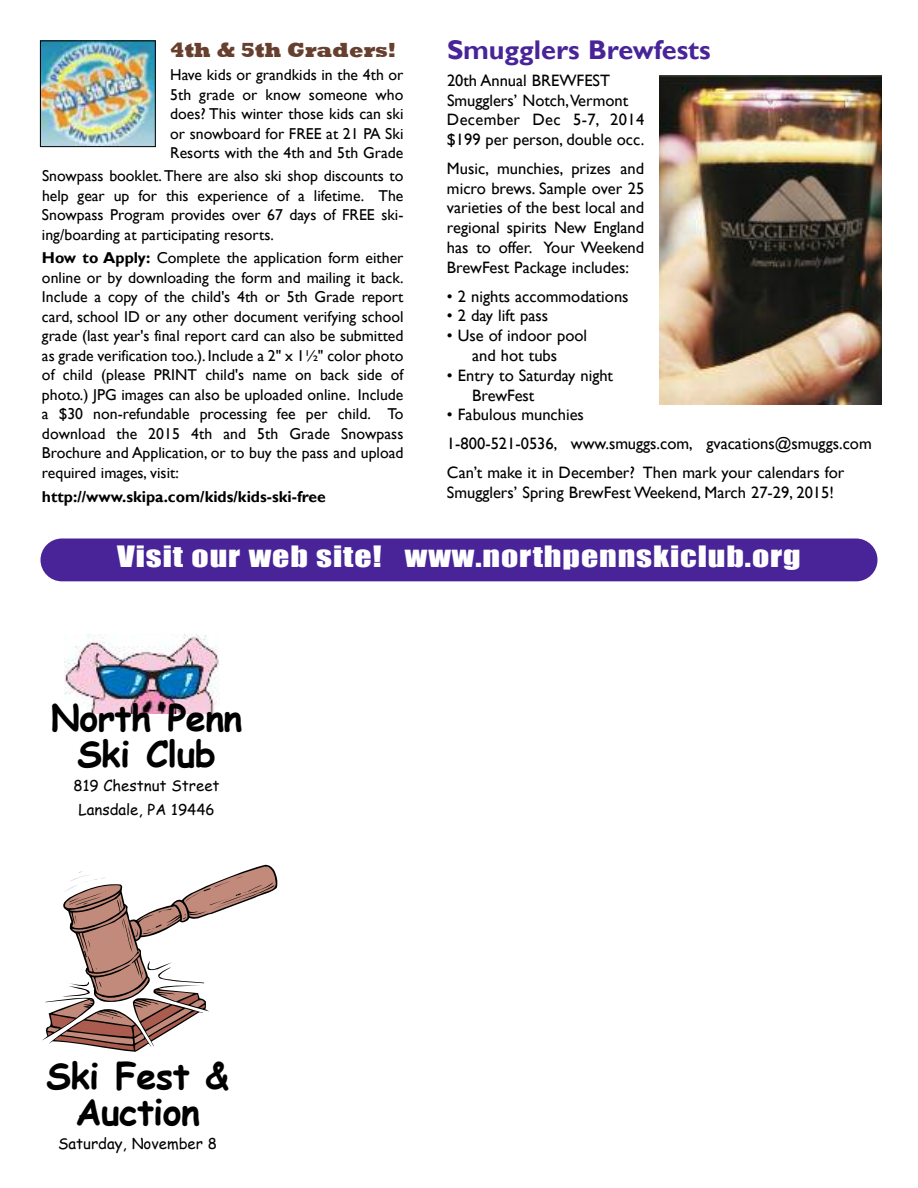
<style>
.page{position:relative;width:918px;height:1188px;background:#fff}
.page>*{position:absolute;margin:0;border:0;box-sizing:border-box;transform-origin:0 0}
.t1{font:700 36px/36px "Comic Sans MS";letter-spacing:-.02em;color:#000;text-align:center}
.t2{font:27px "Impact";letter-spacing:.025em;color:#fff;scale:1.25 1}
.t3{font:700 27px "Gill Sans";color:#482498}
.t4{font:800 21px "Rockwell";color:#673f2f}
.t5{font:16.5px/19.8px "Gill Sans";color:#000}
.t6{font:15.75px/19.5px "Gill Sans";color:#000;text-align:justify}
.t7{font:700 15.75px "Gill Sans";color:#000}
.t8{font:15px/24px "Comic Sans MS";color:#000;text-align:center}
.s1{font-weight:700}
</style>
<div class="page">
<img style="left:64px;top:634px;width:155px;height:79px">
<div style="left:41px;top:538px;width:837px;height:43px;background:#482498;border-radius:21px"></div>
<img style="left:42px;top:42px;width:112px;height:103px">
<div style="left:40px;top:40px;width:116px;height:107px;border:1px solid #000"></div>
<img style="left:659px;top:76px;width:223px;height:329px">
<svg style="left:42px;top:864px;width:236px;height:188px"></svg>
<h3 class="t4" style="left:170px;top:37px;width:228px">4th &amp; 5th Graders!</h3>
<p class="t6" style="left:170px;top:65px;width:235px">Have kids or grandkids in the 4th or 5th grade or know someone who does? This winter those kids can ski or snowboard for FREE at 21 PA Ski Resorts with the 4th and 5th Grade</p>
<p class="t6" style="left:42px;top:166px;width:363px">Snowpass booklet.There are also ski shop discounts to help gear up for this experience of a lifetime. The Snowpass Program provides over 67 days of FREE ski&shy;ing/boarding at participating resorts.</p>
<p class="t6" style="left:42px;top:248px;width:363px"><span class="s1">how to Apply:</span> Complete the application form either online or by downloading the form and mailing it back.<br>Include a copy of the child's 4th or 5th Grade report card, school ID or any other document verifying school grade (last year's final report card can also be submitted as grade verification too.). Include a 2" x 1½" color photo of child (please PRINT child's name on back side of photo.) JPG images can also be uploaded online. Include a $30 non-refundable processing fee per child. To download the 2015 4th and 5th Grade Snowpass Brochure and Application, or to buy the pass and upload required images, visit:</p>
<p class="t7" style="left:42px;top:487px;width:285px">http://www.skipa.com/kids/kids-ski-free</p>
<h2 class="t3" style="left:447px;top:34px;width:265px">Smugglers Brewfests</h2>
<p class="t5" style="left:447px;top:70px;width:199px">20th Annual BREWFEST<br>Smugglers’ Notch,Vermont<br>December Dec 5-7, 2014 $199 per person, double occ.</p>
<p class="t5" style="left:447px;top:158px;width:199px;text-align:justify">Music, munchies, prizes and micro brews. Sample over 25 varieties of the best local and regional spirits New England has to offer. Your Weekend BrewFest Package includes:</p>
<p class="t5" style="left:447px;top:286px;width:183px">• 2 nights accommodations</p>
<p class="t5" style="left:447px;top:306px;width:103px">• 2 day lift pass</p>
<p class="t5" style="left:447px;top:326px;width:142px;text-align:center">• Use of indoor pool and hot tubs</p>
<p class="t5" style="left:472px;top:365px;width:142px;text-indent:-25px">• Entry to Saturday night<br>BrewFest</p>
<p class="t5" style="left:447px;top:400px;width:426px;line-height:28.8px">• Fabulous munchies<br>1-800-521-0536, www.smuggs.com, gvacations@smuggs.com<br>Can’t make it in December? Then mark your calendars for</p>
<p class="t5" style="left:447px;top:482px;width:388px">Smugglers’ Spring BrewFest Weekend, March 27-29, 2015!</p>
<h2 class="t2" style="left:117px;top:540px;width:548px">Visit our web site! www.northpennskiclub.org</h2>
<h1 class="t1" style="left:51px;top:698px;width:193px">north Penn ski club</h1>
<p class="t8" style="left:74px;top:773px;width:148px">819 Chestnut Street<br>Lansdale, PA 19446</p>
<h1 class="t1" style="left:46px;top:1057px;width:184px">ski Fest &amp; auction</h1>
<p class="t8" style="left:58px;top:1131px;width:160px">Saturday, November 8</p>
</div>
